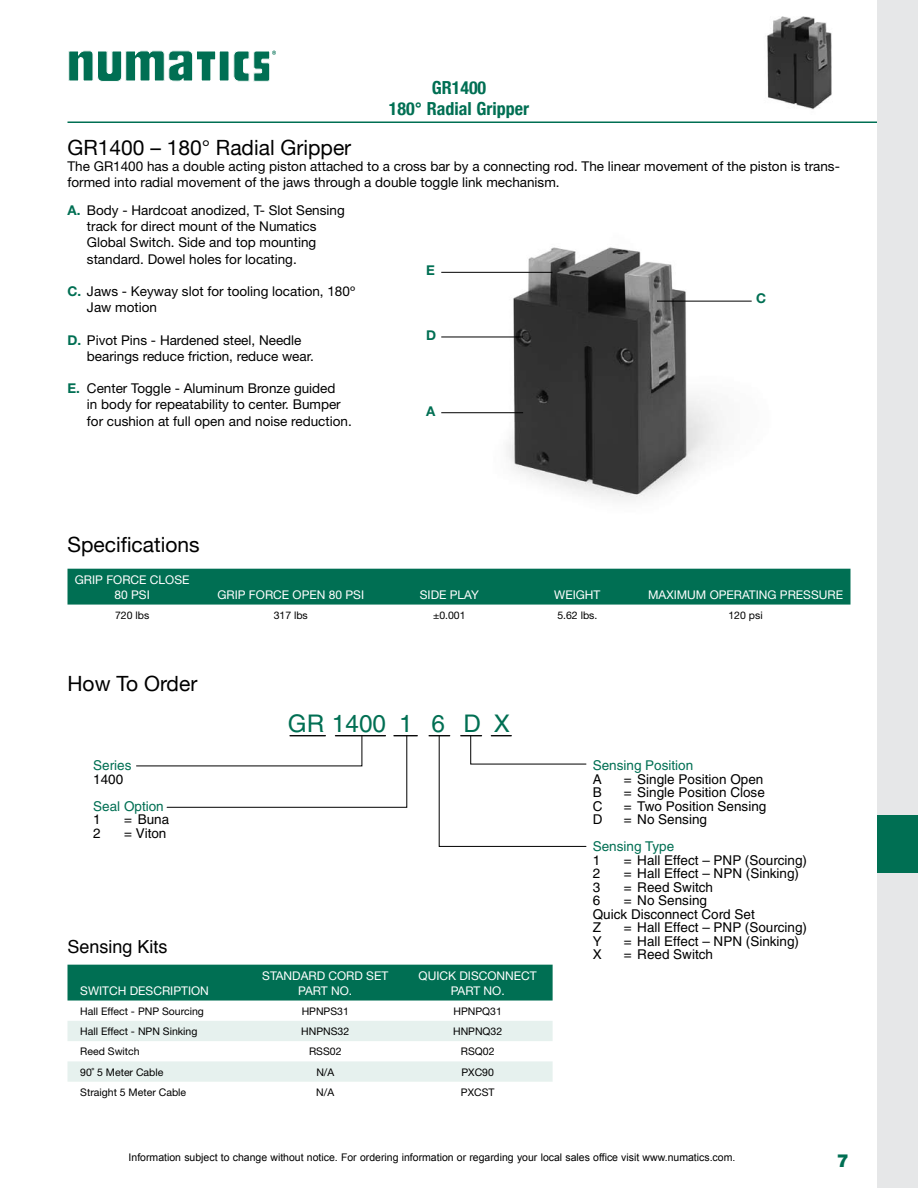
<style>
.page{position:relative;width:918px;height:1188px;background:#fff}
.page>*{position:absolute;margin:0;border:0;box-sizing:border-box;transform-origin:0 0}
.t1{font:24.3px "Helvetica";color:#006f53}
.t2{font:21px "Helvetica Neue";color:#000}
.t3{font:700 condensed 18px/21.6px "Helvetica Neue";color:#006f53;text-align:center}
.t4{font:18px "Helvetica";color:#000}
.t5{font:900 18px "Helvetica Neue";color:#006f53}
.t6{font:13.5px/16.2px "Helvetica Neue";color:#000}
.t7{font:13.5px/13.5px "Helvetica";color:#000}
.t8{font:13.5px "Helvetica";color:#006f53}
.t9{font:700 13.5px "Helvetica Neue";color:#006f53}
.t10{font:12px/14.4px "Helvetica Neue";color:#fff;text-align:center}
.t11{font:10.5px "Helvetica Neue";color:#000}
.t12{font:10.5px "Arial";color:#000}
.s1{font-weight:700;color:#006f53}
</style>
<div class="page">
<img style="left:767px;top:16px;width:65px;height:94px">
<svg style="left:69px;top:51px;width:207px;height:30px"></svg>
<hr style="left:68px;top:121px;width:846px;height:2px;background:#006f53">
<div style="left:878px;top:0;width:40px;height:1188px;background:#e6e7e8"></div>
<div style="left:878px;top:815px;width:40px;height:58px;background:#006f53"></div>
<div style="left:68px;top:569px;width:783px;height:36px;background:#006f53"></div>
<div style="left:68px;top:965px;width:485px;height:36px;background:#006f53"></div>
<svg style="left:68px;top:1021px;width:485px;height:61px"></svg>
<img style="left:441px;top:247px;width:311px;height:253px">
<svg style="left:136px;top:735px;width:281px;height:73px"></svg>
<svg style="left:429px;top:735px;width:158px;height:112px"></svg>
<hr style="left:441px;top:272px;width:111px;height:1px;background:#000">
<hr style="left:441px;top:337px;width:82px;height:1px;background:#000">
<hr style="left:441px;top:412px;width:82px;height:1px;background:#000">
<hr style="left:657px;top:301px;width:95px;height:1px;background:#000">
<h3 class="t3" style="left:389px;top:76px;width:142px">GR1400<br>180° Radial Gripper</h3>
<h2 class="t2" style="left:68px;top:135px;width:285px">GR1400 – 180° Radial Gripper</h2>
<p class="t6" style="left:68px;top:158px;width:774px">The GR1400 has a double acting piston attached to a cross bar by a connecting rod. The linear movement of the piston is trans&shy;formed into radial movement of the jaws through a double toggle link mechanism.</p>
<p class="t6" style="left:87px;top:202px;width:259px;text-indent:-19px"><span class="s1">A.</span> Body - Hardcoat anodized, T- Slot Sensing track for direct mount of the Numatics Global Switch. Side and top mounting standard. Dowel holes for locating.</p>
<p class="t6" style="left:87px;top:283px;width:270px;text-indent:-19px"><span class="s1">C.</span> Jaws - Keyway slot for tooling location, 180º<br>Jaw motion</p>
<p class="t6" style="left:87px;top:331px;width:228px;text-indent:-19px"><span class="s1">D.</span> Pivot Pins - Hardened steel, Needle bearings reduce friction, reduce wear.</p>
<p class="t6" style="left:87px;top:380px;width:266px;text-indent:-19px"><span class="s1">E.</span> Center Toggle - Aluminum Bronze guided<br>in body for repeatability to center. Bumper for cushion at full open and noise reduction.</p>
<p class="t9" style="left:426px;top:262px;width:10px">E</p>
<p class="t9" style="left:756px;top:290px;width:12px">C</p>
<p class="t9" style="left:426px;top:327px;width:12px">D</p>
<p class="t9" style="left:426px;top:402px;width:11px">A</p>
<h2 class="t2" style="left:68px;top:532px;width:134px">Specifications</h2>
<p class="t10" style="left:75px;top:573px;width:116px">GRIP FORCE CLOSE<br>80 PSI</p>
<p class="t10" style="left:217px;top:587px;width:148px">GRIP FORCE OPEN 80 PSI</p>
<p class="t10" style="left:420px;top:587px;width:61px">SIDE PLAY</p>
<p class="t10" style="left:554px;top:587px;width:48px">WEIGHT</p>
<p class="t10" style="left:648px;top:587px;width:196px">MAXIMUM OPERATING PRESSURE</p>
<p class="t11" style="left:115px;top:609px;width:36px">720 lbs</p>
<p class="t11" style="left:274px;top:609px;width:36px">317 lbs</p>
<p class="t11" style="left:433px;top:609px;width:34px">±0.001</p>
<p class="t11" style="left:557px;top:609px;width:42px">5.62 lbs.</p>
<p class="t11" style="left:728px;top:609px;width:36px">120 psi</p>
<h2 class="t2" style="left:68px;top:671px;width:131px">How To Order</h2>
<p class="t8" style="left:93px;top:758px;width:40px">Series</p>
<p class="t7" style="left:93px;top:772px;width:32px">1400</p>
<p class="t8" style="left:93px;top:798px;width:72px">Seal Option</p>
<p class="t7" style="left:93px;top:813px;width:9px">1</p>
<p class="t7" style="left:124px;top:813px;width:47px">= Buna</p>
<p class="t7" style="left:93px;top:826px;width:9px">2</p>
<p class="t7" style="left:124px;top:826px;width:44px">= Viton</p>
<h3 class="t4" style="left:68px;top:931px;width:102px">Sensing Kits</h3>
<p class="t10" style="left:80px;top:983px;width:130px">SWITCH DESCRIPTION</p>
<h1 class="t1" style="left:288px;top:709px;width:159px">GR 1400 1 6</h1>
<h1 class="t1" style="left:494px;top:709px;width:18px">X</h1>
<h1 class="t1" style="left:464px;top:709px;width:19px">D</h1>
<p class="t10" style="left:262px;top:968px;width:128px">STANDARD CORD SET<br>PART NO.</p>
<p class="t10" style="left:419px;top:968px;width:120px">QUICK DISCONNECT<br>PART NO.</p>
<p class="t11" style="left:80px;top:1005px;width:125px">Hall Effect - PNP Sourcing</p>
<p class="t11" style="left:302px;top:1005px;width:49px">HPNPS31</p>
<p class="t11" style="left:454px;top:1005px;width:50px">HPNPQ31</p>
<p class="t11" style="left:80px;top:1025px;width:119px">Hall Effect - NPN Sinking</p>
<p class="t11" style="left:301px;top:1025px;width:50px">HNPNS32</p>
<p class="t11" style="left:453px;top:1025px;width:51px">HNPNQ32</p>
<p class="t11" style="left:80px;top:1045px;width:61px">Reed Switch</p>
<p class="t11" style="left:309px;top:1045px;width:34px">RSS02</p>
<p class="t11" style="left:461px;top:1045px;width:35px">RSQ02</p>
<p class="t11" style="left:80px;top:1066px;width:85px">90˚ 5 Meter Cable</p>
<p class="t11" style="left:316px;top:1066px;width:19px">N/A</p>
<p class="t11" style="left:461px;top:1066px;width:34px">PXC90</p>
<p class="t11" style="left:80px;top:1086px;width:107px">Straight 5 Meter Cable</p>
<p class="t11" style="left:316px;top:1086px;width:19px">N/A</p>
<p class="t11" style="left:461px;top:1086px;width:35px">PXCST</p>
<p class="t8" style="left:593px;top:758px;width:102px">Sensing Position</p>
<p class="t7" style="left:593px;top:772px;width:11px">A</p>
<p class="t7" style="left:624px;top:772px;width:141px">= Single Position Open</p>
<p class="t7" style="left:593px;top:786px;width:11px">B</p>
<p class="t7" style="left:624px;top:786px;width:143px">= Single Position Close</p>
<p class="t7" style="left:593px;top:799px;width:11px">C</p>
<p class="t7" style="left:624px;top:799px;width:144px">= Two Position Sensing</p>
<p class="t7" style="left:593px;top:813px;width:11px">D</p>
<p class="t7" style="left:624px;top:813px;width:85px">= No Sensing</p>
<p class="t8" style="left:593px;top:839px;width:83px">Sensing Type</p>
<p class="t7" style="left:593px;top:853px;width:9px">1</p>
<p class="t7" style="left:624px;top:853px;width:185px">= Hall Effect – PNP (Sourcing)</p>
<p class="t7" style="left:593px;top:867px;width:9px">2</p>
<p class="t7" style="left:624px;top:867px;width:177px">= Hall Effect – NPN (Sinking)</p>
<p class="t7" style="left:593px;top:880px;width:9px">3</p>
<p class="t7" style="left:624px;top:880px;width:91px">= Reed Switch</p>
<p class="t7" style="left:593px;top:894px;width:9px">6</p>
<p class="t7" style="left:593px;top:894px;width:164px;text-indent:31px">= No Sensing<br>Quick Disconnect Cord Set<br>Z</p>
<p class="t7" style="left:624px;top:921px;width:185px">= Hall Effect – PNP (Sourcing)</p>
<p class="t7" style="left:593px;top:934px;width:11px">Y</p>
<p class="t7" style="left:624px;top:934px;width:177px">= Hall Effect – NPN (Sinking)</p>
<p class="t7" style="left:593px;top:948px;width:11px">X</p>
<p class="t7" style="left:624px;top:948px;width:91px">= Reed Switch</p>
<p class="t12" style="left:129px;top:1152px;width:608px">Information subject to change without notice. For ordering information or regarding your local sales office visit www.numatics.com.</p>
<h3 class="t5" style="left:837px;top:1150px;width:14px">7</h3>
</div>
